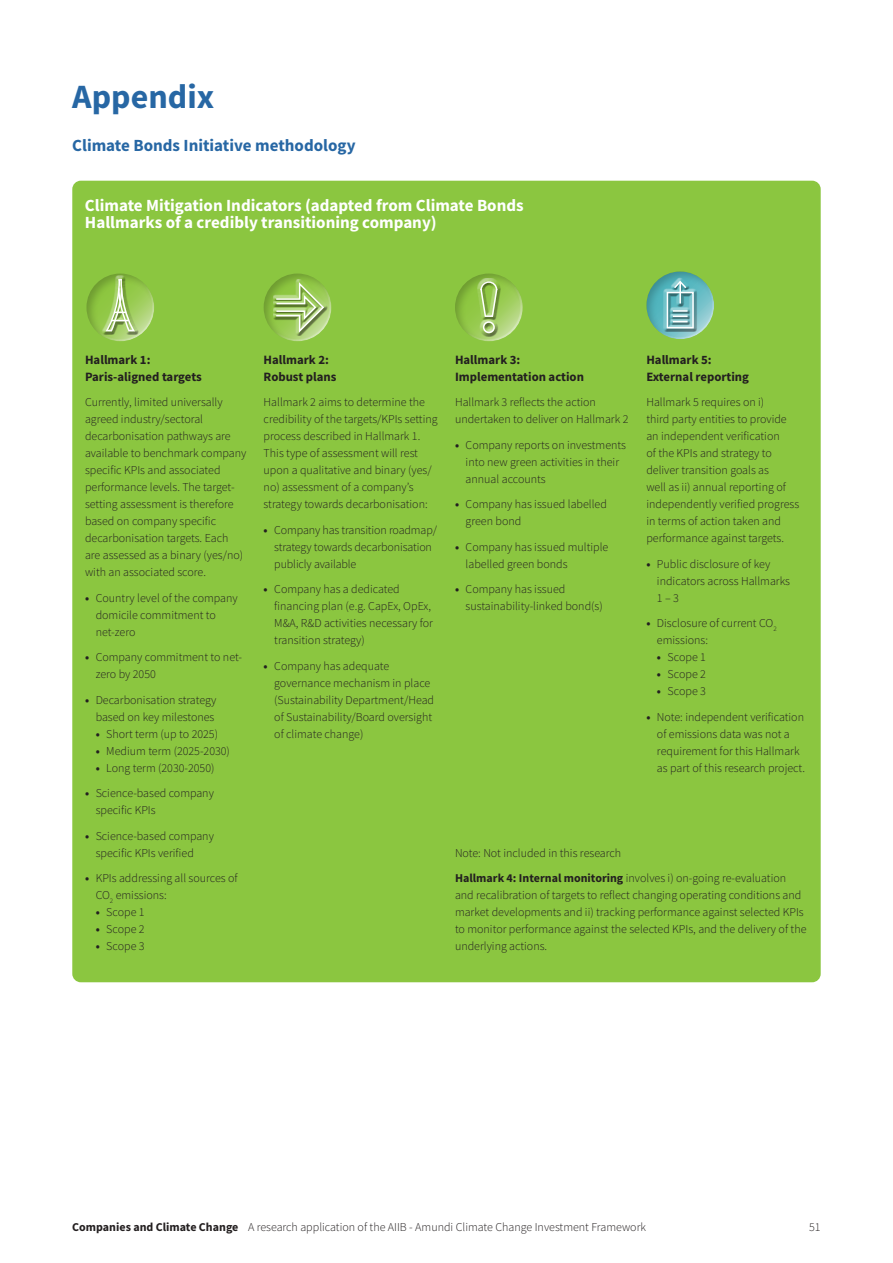
<style>
.page{position:relative;width:893px;height:1263px;background:#fff}
.page>*{position:absolute;margin:0;border:0;box-sizing:border-box;transform-origin:0 0}
.A_Head{font:700 34.05px "Source Sans Pro";color:#2767a4}
.B_Head{font:700 16.95px/17px "Source Sans Pro";color:#fff}
.B_Head-2{font:700 16.95px "Source Sans Pro";color:#2767a4}
.C_Head{font:700 12.75px/17px "Source Sans Pro";color:#231f20}
._1_Body{font:300 12px/17px "Source Sans Pro";color:#231f20}
.s1{font-family:"Source Sans Variable";font-weight:400}
.s2{font-weight:700}
</style>
<div class="page">
<div style="left:72px;top:181px;width:749px;height:801px;background:#8bc640;border-radius:9px"></div>
<div style="left:86px;top:271px;width:70px;height:72px;background:#231f20;opacity:.25"></div>
<div style="left:95px;top:282px;width:61px;height:61px;background:#fff;opacity:.75"></div>
<div style="left:102px;top:276px;width:36px;height:57px;background:#fff;opacity:.75"></div>
<div style="left:102px;top:278px;width:36px;height:57px;background:#231f20;opacity:.75"></div>
<svg style="left:105px;top:278px;width:30px;height:54px"></svg>
<div style="left:646px;top:268px;width:70px;height:72px;background:#231f20;opacity:.25"></div>
<div style="left:655px;top:280px;width:61px;height:60px;background:#fff;opacity:.75"></div>
<div style="left:663px;top:277px;width:34px;height:52px;background:#fff;opacity:.75"></div>
<div style="left:663px;top:282px;width:34px;height:50px;background:#231f20;opacity:.75"></div>
<div style="left:667px;top:292px;width:27px;height:36px;border:2px solid #fff"></div>
<hr style="left:679px;top:282px;width:2px;height:21px;background:#fff">
<svg style="left:672px;top:280px;width:16px;height:10px"></svg>
<svg style="left:673px;top:310px;width:15px;height:12px"></svg>
<div style="left:263px;top:271px;width:71px;height:72px;background:#231f20;opacity:.25"></div>
<div style="left:273px;top:282px;width:61px;height:61px;background:#fff;opacity:.75"></div>
<div style="left:273px;top:279px;width:54px;height:54px;background:#fff;opacity:.75"></div>
<div style="left:273px;top:285px;width:54px;height:51px;background:#231f20;opacity:.75"></div>
<svg style="left:275px;top:280px;width:50px;height:54px"></svg>
<div style="left:455px;top:271px;width:70px;height:72px;background:#231f20;opacity:.25"></div>
<div style="left:464px;top:282px;width:61px;height:61px;background:#fff;opacity:.75"></div>
<div style="left:477px;top:278px;width:24px;height:54px;background:#fff;opacity:.75"></div>
<div style="left:477px;top:282px;width:24px;height:55px;background:#231f20;opacity:.75"></div>
<div style="left:483px;top:321px;width:12px;height:12px;border:2px solid #fff;border-radius:50%"></div>
<svg style="left:480px;top:281px;width:18px;height:37px"></svg>
<p class="A_Head" style="left:72px;top:74px;width:143px">Appendix</p>
<p class="B_Head-2" style="left:72px;top:134px;width:285px">Climate Bonds Initiative methodology</p>
<p class="B_Head" style="left:85px;top:196px;width:440px">Climate Mitigation Indicators (adapted from Climate Bonds<br>Hallmarks of a credibly transitioning company)</p>
<p class="C_Head" style="left:85px;top:351px;width:118px">Hallmark 1:<br>Paris-aligned targets</p>
<p class="_1_Body" style="left:85px;top:394px;width:163px">Currently, limited universally agreed industry/sectoral decarbonisation pathways are available to benchmark company specific KPIs and associated performance levels. The target&shy;setting assessment is therefore based on company specific decarbonisation targets. Each are assessed as a binary (yes/no) with an associated score.</p>
<p class="_1_Body" style="left:96px;top:589px;width:144px;text-indent:-11px"><span class="s1">•</span> Country level of the company domicile commitment to net-zero</p>
<p class="_1_Body" style="left:96px;top:649px;width:148px;text-indent:-11px"><span class="s1">•</span> Company commitment to net&shy;zero by 2050</p>
<p class="_1_Body" style="left:85px;top:691px;width:133px;text-align:right"><span class="s1">•</span> Decarbonisation strategy based on key milestones</p>
<p class="_1_Body" style="left:96px;top:725px;width:124px"><span class="s1">•</span> Short term (up to 2025)</p>
<p class="_1_Body" style="left:96px;top:742px;width:136px"><span class="s1">•</span> Medium term (2025-2030)</p>
<p class="_1_Body" style="left:96px;top:759px;width:120px"><span class="s1">•</span> Long term (2030-2050)</p>
<p class="_1_Body" style="left:96px;top:785px;width:120px;text-indent:-11px"><span class="s1">•</span> Science-based company specific KPIs</p>
<p class="_1_Body" style="left:96px;top:827px;width:120px;text-indent:-11px"><span class="s1">•</span> Science-based company specific KPIs verified</p>
<p class="_1_Body" style="left:96px;top:870px;width:144px;text-indent:-11px"><span class="s1">•</span> KPIs addressing all sources of<br>CO<sub>2</sub> emissions:</p>
<p class="_1_Body" style="left:96px;top:904px;width:50px"><span class="s1">•</span> Scope 1</p>
<p class="_1_Body" style="left:96px;top:921px;width:50px"><span class="s1">•</span> Scope 2</p>
<p class="_1_Body" style="left:96px;top:938px;width:50px"><span class="s1">•</span> Scope 3</p>
<p class="C_Head" style="left:264px;top:351px;width:74px">Hallmark 2:<br>Robust plans</p>
<p class="_1_Body" style="left:264px;top:394px;width:176px">Hallmark 2 aims to determine the credibility of the targets/KPIs setting process described in Hallmark 1.<br>This type of assessment will rest upon a qualitative and binary (yes/ no) assessment of a company’s strategy towards decarbonisation:</p>
<p class="_1_Body" style="left:274px;top:521px;width:164px;text-indent:-11px"><span class="s1">•</span> Company has transition roadmap/ strategy towards decarbonisation publicly available</p>
<p class="_1_Body" style="left:274px;top:581px;width:160px;text-indent:-11px"><span class="s1">•</span> Company has a dedicated financing plan (e.g. CapEx, OpEx,<br>M&amp;A, R&amp;D activities necessary for transition strategy)</p>
<p class="_1_Body" style="left:274px;top:657px;width:161px;text-indent:-11px"><span class="s1">•</span> Company has adequate governance mechanism in place (Sustainability Department/Head of Sustainability/Board oversight of climate change)</p>
<p class="C_Head" style="left:455px;top:351px;width:130px">Hallmark 3:<br>Implementation action</p>
<p class="_1_Body" style="left:455px;top:394px;width:175px">Hallmark 3 reflects the action undertaken to deliver on Hallmark 2</p>
<p class="_1_Body" style="left:466px;top:436px;width:162px;text-indent:-11px"><span class="s1">•</span> Company reports on investments into new green activities in their annual accounts</p>
<p class="_1_Body" style="left:466px;top:496px;width:143px;text-indent:-11px"><span class="s1">•</span> Company has issued labelled green bond</p>
<p class="_1_Body" style="left:466px;top:538px;width:144px;text-indent:-11px"><span class="s1">•</span> Company has issued multiple labelled green bonds</p>
<p class="_1_Body" style="left:466px;top:581px;width:139px;text-indent:-11px"><span class="s1">•</span> Company has issued sustainability-linked bond(s)</p>
<p class="C_Head" style="left:646px;top:351px;width:104px">Hallmark 5:<br>External reporting</p>
<p class="_1_Body" style="left:646px;top:394px;width:154px">Hallmark 5 requires on i)<br>third party entities to provide an independent verification<br>of the KPIs and strategy to deliver transition goals as<br>well as ii) annual reporting of independently verified progress in terms of action taken and performance against targets.</p>
<p class="_1_Body" style="left:657px;top:555px;width:135px;text-indent:-11px"><span class="s1">•</span> Public disclosure of key indicators across Hallmarks<br>1 – 3</p>
<p class="_1_Body" style="left:657px;top:615px;width:121px;text-indent:-11px"><span class="s1">•</span> Disclosure of current CO<sub>2 </sub>emissions:</p>
<p class="_1_Body" style="left:657px;top:649px;width:50px"><span class="s1">•</span> Scope 1</p>
<p class="_1_Body" style="left:657px;top:666px;width:50px"><span class="s1">•</span> Scope 2</p>
<p class="_1_Body" style="left:657px;top:683px;width:50px"><span class="s1">•</span> Scope 3</p>
<p class="_1_Body" style="left:657px;top:708px;width:150px;text-indent:-11px"><span class="s1">•</span> Note: independent verification of emissions data was not a requirement for this Hallmark as part of this research project.</p>
<p class="_1_Body" style="left:455px;top:844px;width:168px">Note: Not included in this research</p>
<p class="_1_Body" style="left:455px;top:870px;width:353px"><span class="s2">Hallmark 4: Internal monitoring</span> involves i) on-going re-evaluation and recalibration of targets to reflect changing operating conditions and market developments and ii) tracking performance against selected KPIs to monitor performance against the selected KPIs, and the delivery of the underlying actions.</p>
<p class="_1_Body" style="left:72px;top:1218px;width:575px"><span class="s2">Companies and Climate Change</span> A research application of the AIIB - Amundi Climate Change Investment Framework</p>
<p class="_1_Body" style="left:809px;top:1218px;width:13px">51</p>
</div>
